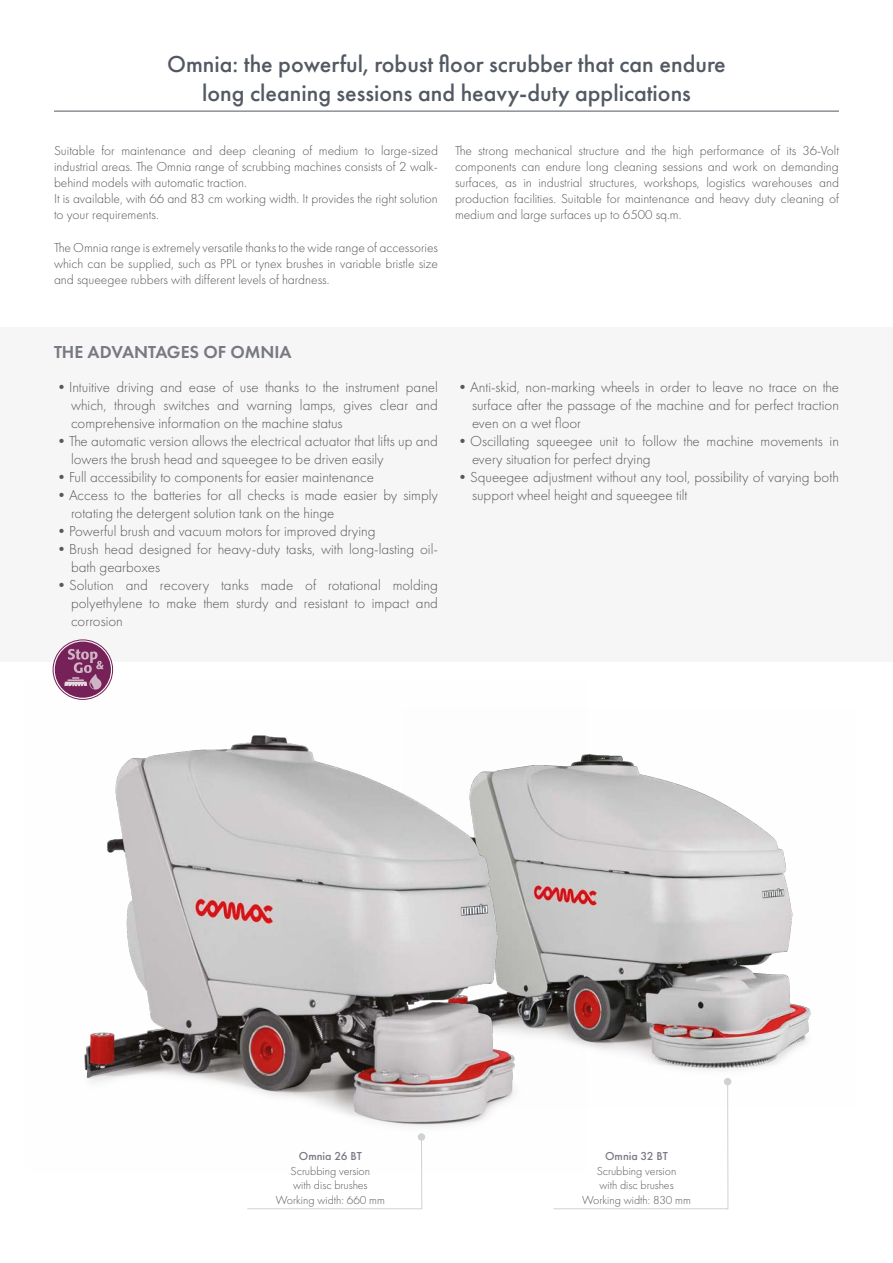
<style>
.page{position:relative;width:893px;height:1263px;background:#fff}
.page>*{position:absolute;margin:0;border:0;box-sizing:border-box;transform-origin:0 0}
.t1{font:500 24px/28.8px "Futura PT";color:#525962;text-align:center}
.t2{font:600 18px "Futura PT";color:#777a82}
.t3{font:300 15px/18px "Futura PT";color:#575756}
.t4{font:300 13.5px/16.2px "Futura PT";color:#575756;text-align:justify}
.t5{font:300 12px/14.4px "Futura PT";color:#575756;text-align:center}
.t6{font:500 12px "Futura PT";color:#777a82}
</style>
<div class="page">
<img style="left:586px;top:754px;width:225px;height:355px">
<img style="left:54px;top:680px;width:532px;height:460px">
<svg style="left:247px;top:1136px;width:175px;height:73px"></svg>
<div style="left:418px;top:1133px;width:7px;height:8px;background:#d0d2d2;border-radius:50%"></div>
<svg style="left:553px;top:1081px;width:175px;height:128px"></svg>
<div style="left:724px;top:1078px;width:7px;height:7px;background:#d0d2d2;border-radius:50%"></div>
<hr style="left:54px;top:111px;width:785px;height:1px;background:#525962">
<div style="left:0;top:327px;width:893px;height:335px;background:#f6f6f7"></div>
<div style="left:53px;top:639px;width:60px;height:61px;border:1px solid #762157;border-radius:50%"></div>
<div style="left:55px;top:642px;width:56px;height:56px;background:#762157;border-radius:50%"></div>
<svg style="left:64px;top:649px;width:40px;height:40px"></svg>
<h1 class="t1" style="left:167px;top:50px;width:560px">Omnia: the powerful, robust floor scrubber that can endure long cleaning sessions and heavy-duty applications</h1>
<p class="t4" style="left:54px;top:142px;width:385px;text-align:left">Suitable for maintenance and deep cleaning of medium to large-sized industrial areas. The Omnia range of scrubbing machines consists of 2 walk&shy;behind models with automatic traction.<br>It is available, with 66 and 83 cm working width. It provides the right solution to your requirements.</p>
<p class="t4" style="left:54px;top:239px;width:386px">The Omnia range is extremely versatile thanks to the wide range of accessories which can be supplied, such as PPL or tynex brushes in variable bristle size and squeegee rubbers with different levels of hardness.</p>
<p class="t4" style="left:455px;top:142px;width:385px">The strong mechanical structure and the high performance of its 36-Volt components can endure long cleaning sessions and work on demanding surfaces, as in industrial structures, workshops, logistics warehouses and production facilities. Suitable for maintenance and heavy duty cleaning of medium and large surfaces up to 6500 sq.m.</p>
<p class="t2" style="left:54px;top:341px;width:239px">THE ADVANTAGES OF OMNIA</p>
<p class="t3" style="left:71px;top:378px;width:368px;text-align:justify;text-indent:-17px">•Intuitive driving and ease of use thanks to the instrument panel which, through switches and warning lamps, gives clear and comprehensive information on the machine status</p>
<p class="t3" style="left:71px;top:432px;width:368px;text-indent:-17px">•The automatic version allows the electrical actuator that lifts up and lowers the brush head and squeegee to be driven easily</p>
<p class="t3" style="left:54px;top:468px;width:321px">•Full accessibility to components for easier maintenance</p>
<p class="t3" style="left:71px;top:486px;width:368px;text-indent:-17px">•Access to the batteries for all checks is made easier by simply rotating the detergent solution tank on the hinge</p>
<p class="t3" style="left:54px;top:522px;width:323px">•Powerful brush and vacuum motors for improved drying</p>
<p class="t3" style="left:71px;top:540px;width:368px;text-indent:-17px">•Brush head designed for heavy-duty tasks, with long-lasting oil&shy;bath gearboxes</p>
<p class="t3" style="left:71px;top:576px;width:368px;text-align:justify;text-indent:-17px">•Solution and recovery tanks made of rotational molding polyethylene to make them sturdy and resistant to impact and corrosion</p>
<p class="t3" style="left:472px;top:378px;width:368px;text-align:justify;text-indent:-17px">•Anti-skid, non-marking wheels in order to leave no trace on the surface after the passage of the machine and for perfect traction even on a wet floor</p>
<p class="t3" style="left:472px;top:432px;width:368px;text-indent:-17px">•Oscillating squeegee unit to follow the machine movements in every situation for perfect drying</p>
<p class="t3" style="left:472px;top:468px;width:368px;text-indent:-17px">•Squeegee adjustment without any tool, possibility of varying both support wheel height and squeegee tilt</p>
<p class="t6" style="left:299px;top:1149px;width:64px">Omnia 26 BT</p>
<p class="t5" style="left:276px;top:1164px;width:111px">Scrubbing version<br>with disc brushes<br>Working width: 660 mm</p>
<p class="t6" style="left:605px;top:1149px;width:64px">Omnia 32 BT</p>
<p class="t5" style="left:582px;top:1164px;width:110px">Scrubbing version<br>with disc brushes<br>Working width: 830 mm</p>
</div>
